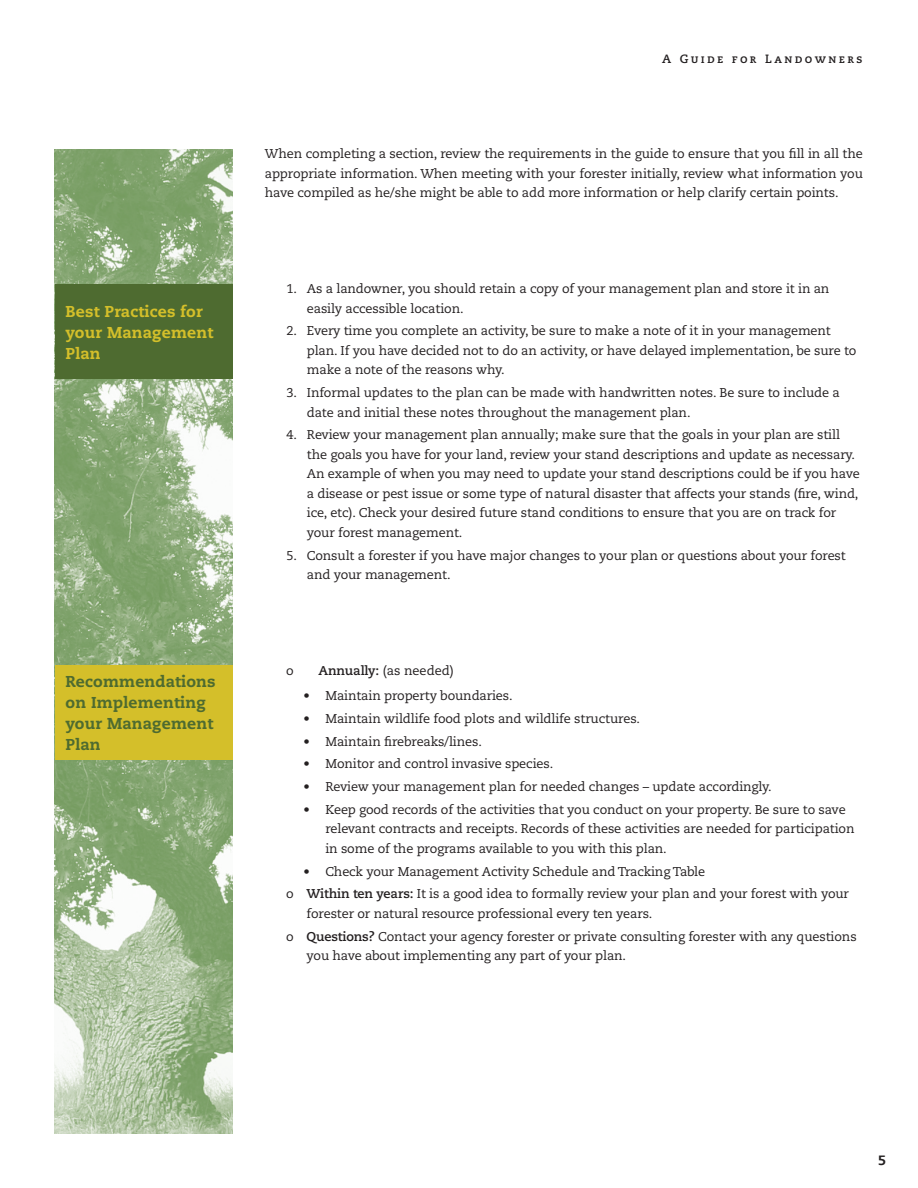
<style>
.page{position:relative;width:918px;height:1188px;background:#fff}
.page>*{position:absolute;margin:0;border:0;box-sizing:border-box;transform-origin:0 0}
.main_heads{font:800 15.75px/21px "Caecilia";letter-spacing:.01em;color:#4e6b30}
.main_heads-2{font:800 15.75px/21px "Caecilia";letter-spacing:.01em;color:#d4bf2a}
.t1{font:800 13.5px "Caecilia";color:#231f20}
.bullet_1{font:12.75px/19.5px "Caecilia";letter-spacing:-.01em;color:#231f20}
.bullet_2{font:12.75px/19.5px "Caecilia";letter-spacing:-.01em;color:#231f20}
.text{font:12.75px/19.5px "Caecilia";letter-spacing:-.01em;color:#231f20;text-align:justify}
.t2{font:12px "Caecilia Bold SC";letter-spacing:.2em;color:#231f20}
.s1{font-weight:700}
</style>
<div class="page">
<img style="left:55px;top:149px;width:177px;height:985px">
<div style="left:55px;top:665px;width:177px;height:95px;background:#d4bf2a"></div>
<div style="left:55px;top:284px;width:177px;height:95px;background:#4e6b30"></div>
<p class="main_heads-2" style="left:66px;top:301px;width:149px">Best Practices for your Management<br>Plan</p>
<p class="main_heads" style="left:66px;top:671px;width:152px">Recommendations on Implementing your Management<br>Plan</p>
<p class="t2" style="left:662px;top:52px;width:202px">A Guide for Landowners</p>
<p class="text" style="left:265px;top:144px;width:600px">When completing a section, review the requirements in the guide to ensure that you fill in all the appropriate information. When meeting with your forester initially, review what information you have compiled as he/she might be able to add more information or help clarify certain points.</p>
<p class="bullet_1" style="left:307px;top:279px;width:524px;text-indent:-20px">1. As a landowner, you should retain a copy of your management plan and store it in an easily accessible location.</p>
<p class="bullet_1" style="left:307px;top:321px;width:551px;text-indent:-20px">2. Every time you complete an activity, be sure to make a note of it in your management plan. If you have decided not to do an activity, or have delayed implementation, be sure to make a note of the reasons why.</p>
<p class="bullet_1" style="left:307px;top:383px;width:534px;text-indent:-20px">3. Informal updates to the plan can be made with handwritten notes. Be sure to include a date and initial these notes throughout the management plan.</p>
<p class="bullet_1" style="left:307px;top:425px;width:554px;text-indent:-20px">4. Review your management plan annually; make sure that the goals in your plan are still the goals you have for your land, review your stand descriptions and update as necessary.<br>An example of when you may need to update your stand descriptions could be if you have a disease or pest issue or some type of natural disaster that affects your stands (fire, wind, ice, etc). Check your desired future stand conditions to ensure that you are on track for your forest management.</p>
<p class="bullet_1" style="left:307px;top:546px;width:540px;text-indent:-20px">5. Consult a forester if you have major changes to your plan or questions about your forest and your management.</p>
<p class="text" style="left:286px;top:661px;width:9px">o</p>
<p class="text" style="left:319px;top:661px;width:137px"><span class="s1">Annually:</span> (as needed)</p>
<p class="bullet_2" style="left:303px;top:686px;width:211px">• Maintain property boundaries.</p>
<p class="bullet_2" style="left:303px;top:709px;width:338px">• Maintain wildlife food plots and wildlife structures.</p>
<p class="bullet_2" style="left:303px;top:732px;width:180px">• Maintain firebreaks/lines.</p>
<p class="bullet_2" style="left:303px;top:754px;width:251px">• Monitor and control invasive species.</p>
<p class="bullet_2" style="left:303px;top:777px;width:470px">• Review your management plan for needed changes – update accordingly.</p>
<p class="bullet_2" style="left:325px;top:800px;width:531px;text-indent:-22px">• Keep good records of the activities that you conduct on your property. Be sure to save relevant contracts and receipts. Records of these activities are needed for participation in some of the programs available to you with this plan.</p>
<p class="bullet_2" style="left:303px;top:862px;width:403px">• Check your Management Activity Schedule and Tracking Table</p>
<p class="bullet_1" style="left:307px;top:884px;width:544px;text-indent:-20px">o <span class="s1">Within ten years:</span> It is a good idea to formally review your plan and your forest with your forester or natural resource professional every ten years.</p>
<p class="bullet_1" style="left:307px;top:927px;width:552px;text-indent:-20px">o <span class="s1">Questions?</span> Contact your agency forester or private consulting forester with any questions you have about implementing any part of your plan.</p>
<p class="t1" style="left:878px;top:1152px;width:9px">5</p>
</div>
